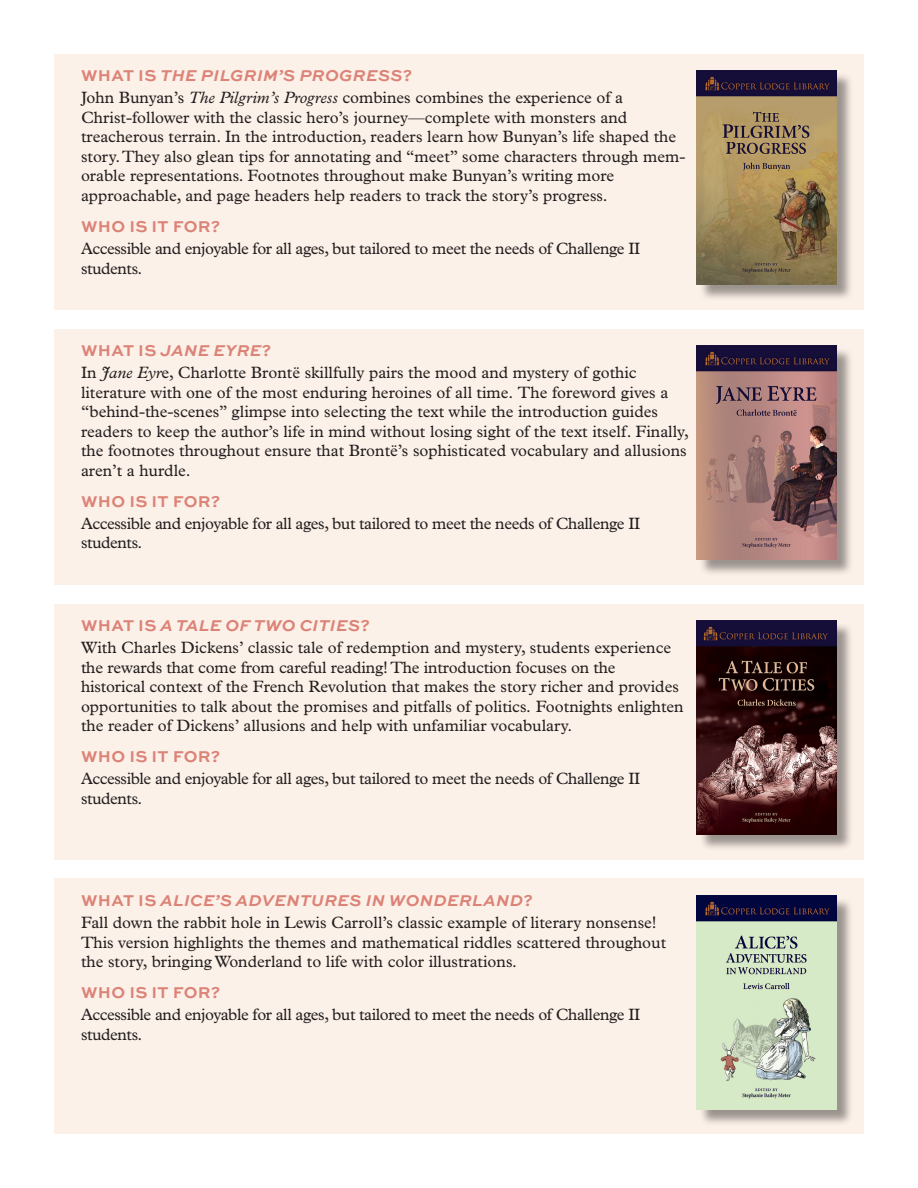
<style>
.page{position:relative;width:918px;height:1188px;background:#fff}
.page>*{position:absolute;margin:0;border:0;box-sizing:border-box;transform-origin:0 0}
.Book_Answer{font:16.5px/19.5px "Plantin MT Pro";color:#231f20}
.Book_Answer-2{font:16.5px/19.5px "Plantin MT Pro";letter-spacing:-.025em;color:#231f20}
.Book_Question{font:italic 700 16.5px "Sweet Sans Pro";letter-spacing:.02em;color:#dc8378}
.Book_Question-2{font:700 16.5px "Sweet Sans Pro";letter-spacing:.02em;color:#dc8378}
.s1{font-style:normal}
.s2{font-style:italic}
</style>
<div class="page">
<div style="left:54px;top:54px;width:810px;height:255px;background:#fcf1e8"></div>
<div style="left:699px;top:72px;width:155px;height:230px;background:#231f20;opacity:.45"></div>
<img style="left:697px;top:71px;width:140px;height:213px">
<div style="left:54px;top:329px;width:810px;height:255px;background:#fcf1e8"></div>
<div style="left:699px;top:347px;width:155px;height:230px;background:#231f20;opacity:.45"></div>
<img style="left:697px;top:346px;width:140px;height:213px">
<div style="left:54px;top:604px;width:810px;height:255px;background:#fcf1e8"></div>
<div style="left:699px;top:622px;width:155px;height:230px;background:#231f20;opacity:.45"></div>
<img style="left:697px;top:621px;width:140px;height:213px">
<div style="left:54px;top:879px;width:810px;height:255px;background:#fcf1e8"></div>
<div style="left:699px;top:897px;width:155px;height:229px;background:#231f20;opacity:.45"></div>
<img style="left:697px;top:895px;width:140px;height:214px">
<p class="Book_Question" style="left:81px;top:63px;width:333px"><span class="s1">WHAT IS</span> THE PILGRIM’S PROGRESS<span class="s1">?</span></p>
<p class="Book_Answer" style="left:81px;top:88px;width:606px">John Bunyan’s <span class="s2">The Pilgrim’s Progress</span> combines combines the experience of a Christ-follower with the classic hero’s journey—complete with monsters and treacherous terrain. In the introduction, readers learn how Bunyan’s life shaped the story. They also glean tips for annotating and “meet” some characters through mem&shy;orable representations. Footnotes throughout make Bunyan’s writing more approachable, and page headers help readers to track the story’s progress.</p>
<p class="Book_Question-2" style="left:81px;top:214px;width:141px">WHO IS IT FOR?</p>
<p class="Book_Answer-2" style="left:81px;top:239px;width:561px">Accessible and enjoyable for all ages, but tailored to meet the needs of Challenge II students.</p>
<p class="Book_Question" style="left:81px;top:338px;width:192px"><span class="s1">WHAT IS</span> JANE EYRE<span class="s1">?</span></p>
<p class="Book_Answer" style="left:81px;top:363px;width:610px">In <span class="s2">Jane Eyr</span>e, Charlotte Brontë skillfully pairs the mood and mystery of gothic literature with one of the most enduring heroines of all time. The foreword gives a “behind-the-scenes” glimpse into selecting the text while the introduction guides readers to keep the author’s life in mind without losing sight of the text itself. Finally, the footnotes throughout ensure that Brontë’s sophisticated vocabulary and allusions aren’t a hurdle.</p>
<p class="Book_Question-2" style="left:81px;top:489px;width:141px">WHO IS IT FOR?</p>
<p class="Book_Answer-2" style="left:81px;top:514px;width:561px">Accessible and enjoyable for all ages, but tailored to meet the needs of Challenge II students.</p>
<p class="Book_Question" style="left:81px;top:613px;width:290px"><span class="s1">WHAT IS</span> A TALE OF TWO CITIES<span class="s1">?</span></p>
<p class="Book_Answer" style="left:81px;top:638px;width:604px">With Charles Dickens’ classic tale of redemption and mystery, students experience the rewards that come from careful reading! The introduction focuses on the historical context of the French Revolution that makes the story richer and provides opportunities to talk about the promises and pitfalls of politics. Footnights enlighten the reader of Dickens’ allusions and help with unfamiliar vocabulary.</p>
<p class="Book_Question-2" style="left:81px;top:744px;width:141px">WHO IS IT FOR?</p>
<p class="Book_Answer-2" style="left:81px;top:769px;width:561px">Accessible and enjoyable for all ages, but tailored to meet the needs of Challenge II students.</p>
<p class="Book_Question" style="left:81px;top:888px;width:453px"><span class="s1">WHAT IS</span> ALICE’S ADVENTURES IN WONDERLAND<span class="s1">?</span></p>
<p class="Book_Answer" style="left:81px;top:913px;width:587px">Fall down the rabbit hole in Lewis Carroll’s classic example of literary nonsense!<br>This version highlights the themes and mathematical riddles scattered throughout the story, bringing Wonderland to life with color illustrations.</p>
<p class="Book_Question-2" style="left:81px;top:980px;width:141px">WHO IS IT FOR?</p>
<p class="Book_Answer-2" style="left:81px;top:1005px;width:561px">Accessible and enjoyable for all ages, but tailored to meet the needs of Challenge II students.</p>
</div>
